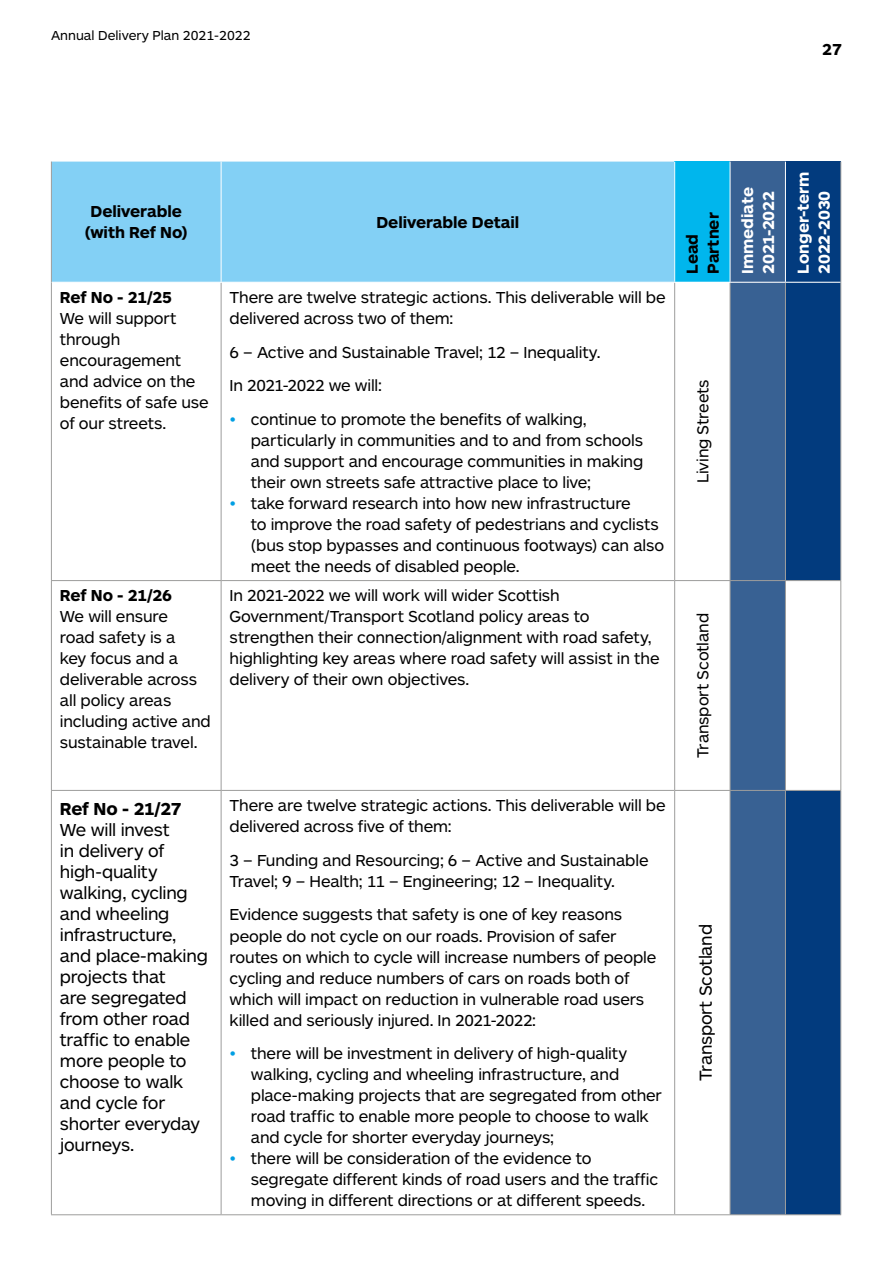
<style>
.page{position:relative;width:893px;height:1263px;background:#fff}
.page>*{position:absolute;margin:0;border:0;box-sizing:border-box;transform-origin:0 0}
.Body{font:18px/21px "ARS Maquette Tr";letter-spacing:-.015em;color:#000}
.Body-2{font:16.5px/21px "ARS Maquette Tr";letter-spacing:-.01em;color:#000}
.Body-3{font:700 16.5px/21px "ARS Maquette Tr";letter-spacing:-.005em;color:#000;text-align:center}
.Body-4{font:700 16.5px "ARS Maquette Tr";letter-spacing:-.01em;color:#fff}
.t1{font:13.5px "ARS Maquette Tr";color:#000}
.s1{font-weight:700}
.s2{color:#009fe3}
</style>
<div class="page">
<div style="left:52px;top:162px;width:622px;height:120px;background:#83d0f5"></div>
<div style="left:675px;top:162px;width:55px;height:120px;background:#00b6ed"></div>
<div style="left:730px;top:162px;width:55px;height:120px;background:#386193"></div>
<div style="left:785px;top:162px;width:56px;height:120px;background:#023b7e"></div>
<svg style="left:675px;top:283px;width:55px;height:931px"></svg>
<div style="left:731px;top:283px;width:54px;height:931px;background:#386193"></div>
<svg style="left:786px;top:283px;width:54px;height:931px;fill:#023b7e"></svg>
<hr style="left:51px;top:282px;width:1px;height:298px;background:#9d9d9c">
<hr style="left:221px;top:283px;width:1px;height:297px;background:#9d9d9c">
<hr style="left:674px;top:283px;width:1px;height:297px;background:#9d9d9c">
<hr style="left:730px;top:283px;width:1px;height:297px;background:#9d9d9c">
<hr style="left:785px;top:283px;width:1px;height:297px;background:#9d9d9c">
<hr style="left:840px;top:282px;width:1px;height:298px;background:#9d9d9c">
<hr style="left:51px;top:580px;width:170px;height:1px;background:#9d9d9c">
<hr style="left:51px;top:581px;width:1px;height:209px;background:#9d9d9c">
<hr style="left:221px;top:580px;width:454px;height:1px;background:#9d9d9c">
<hr style="left:221px;top:581px;width:1px;height:209px;background:#9d9d9c">
<hr style="left:675px;top:580px;width:55px;height:1px;background:#9d9d9c">
<hr style="left:674px;top:581px;width:1px;height:209px;background:#9d9d9c">
<hr style="left:730px;top:580px;width:55px;height:1px;background:#9d9d9c">
<hr style="left:730px;top:581px;width:1px;height:209px;background:#9d9d9c">
<hr style="left:785px;top:580px;width:56px;height:1px;background:#9d9d9c">
<hr style="left:785px;top:581px;width:1px;height:209px;background:#9d9d9c">
<hr style="left:840px;top:581px;width:1px;height:209px;background:#9d9d9c">
<hr style="left:51px;top:790px;width:170px;height:1px;background:#9d9d9c">
<hr style="left:51px;top:791px;width:1px;height:423px;background:#9d9d9c">
<hr style="left:221px;top:790px;width:454px;height:1px;background:#9d9d9c">
<hr style="left:221px;top:791px;width:1px;height:423px;background:#9d9d9c">
<hr style="left:675px;top:790px;width:55px;height:1px;background:#9d9d9c">
<hr style="left:674px;top:791px;width:1px;height:423px;background:#9d9d9c">
<hr style="left:730px;top:790px;width:55px;height:1px;background:#9d9d9c">
<hr style="left:730px;top:791px;width:1px;height:423px;background:#9d9d9c">
<hr style="left:785px;top:790px;width:56px;height:1px;background:#9d9d9c">
<hr style="left:785px;top:791px;width:1px;height:423px;background:#9d9d9c">
<hr style="left:840px;top:791px;width:1px;height:423px;background:#9d9d9c">
<hr style="left:51px;top:1214px;width:170px;height:1px;background:#9d9d9c">
<hr style="left:221px;top:1214px;width:454px;height:1px;background:#9d9d9c">
<hr style="left:675px;top:1214px;width:55px;height:1px;background:#9d9d9c">
<hr style="left:730px;top:1214px;width:55px;height:1px;background:#9d9d9c">
<hr style="left:785px;top:1214px;width:56px;height:1px;background:#9d9d9c">
<hr style="left:51px;top:162px;width:1px;height:120px;background:#9d9d9c">
<hr style="left:840px;top:162px;width:1px;height:120px;background:#9d9d9c">
<hr style="left:221px;top:162px;width:1px;height:120px;background:#fff">
<hr style="left:730px;top:162px;width:1px;height:120px;background:#fff">
<hr style="left:785px;top:162px;width:1px;height:120px;background:#fff">
<p class="t1" style="left:51px;top:28px;width:201px">Annual Delivery Plan 2021-2022</p>
<p class="Body-3" style="left:822px;top:39px;width:21px">27</p>
<p class="Body-3" style="left:85px;top:201px;width:104px">Deliverable (with Ref No)</p>
<p class="Body-3" style="left:377px;top:212px;width:144px">Deliverable Detail</p>
<p class="Body-3" style="left:682px;top:274px;width:63px;text-align:left;rotate:-90deg">Lead<br>Partner</p>
<p class="Body-2" style="left:60px;top:287px;width:150px"><span class="s1">Ref No - 21/25<br></span>We will support through encouragement and advice on the benefits of safe use of our streets.</p>
<p class="Body-2" style="left:230px;top:287px;width:438px">There are twelve strategic actions. This deliverable will be delivered across two of them:</p>
<p class="Body-2" style="left:230px;top:341px;width:372px">6 – Active and Sustainable Travel; 12 – Inequality.</p>
<p class="Body-2" style="left:230px;top:375px;width:154px">In 2021-2022 we will:</p>
<p class="Body-2" style="left:251px;top:409px;width:394px;text-indent:-21px"><span class="s2">•</span> continue to promote the benefits of walking, particularly in communities and to and from schools and support and encourage communities in making their own streets safe attractive place to live;</p>
<p class="Body-2" style="left:251px;top:493px;width:415px;text-indent:-21px"><span class="s2">•</span> take forward research into how new infrastructure<br>to improve the road safety of pedestrians and cyclists (bus stop bypasses and continuous footways) can also meet the needs of disabled people.</p>
<p class="Body-2" style="left:60px;top:585px;width:152px"><span class="s1">Ref No - 21/26<br></span>We will ensure<br>road safety is a<br>key focus and a deliverable across all policy areas including active and sustainable travel.</p>
<p class="Body-2" style="left:230px;top:585px;width:431px">In 2021-2022 we will work will wider Scottish Government/Transport Scotland policy areas to strengthen their connection/alignment with road safety, highlighting key areas where road safety will assist in the delivery of their own objectives.</p>
<p class="Body" style="left:60px;top:798px;width:149px"><span class="s1">Ref No - 21/27<br></span>We will invest<br>in delivery of high-quality walking, cycling and wheeling infrastructure, and place-making projects that<br>are segregated from other road traffic to enable more people to choose to walk and cycle for shorter everyday journeys.</p>
<p class="Body-2" style="left:230px;top:795px;width:438px">There are twelve strategic actions. This deliverable will be delivered across five of them:</p>
<p class="Body-2" style="left:230px;top:849px;width:421px">3 – Funding and Resourcing; 6 – Active and Sustainable<br>Travel; 9 – Health; 11 – Engineering; 12 – Inequality.</p>
<p class="Body-2" style="left:230px;top:904px;width:428px">Evidence suggests that safety is one of key reasons people do not cycle on our roads. Provision of safer routes on which to cycle will increase numbers of people cycling and reduce numbers of cars on roads both of which will impact on reduction in vulnerable road users killed and seriously injured. In 2021-2022:</p>
<p class="Body-2" style="left:251px;top:1043px;width:412px;text-indent:-21px"><span class="s2">•</span> there will be investment in delivery of high-quality walking, cycling and wheeling infrastructure, and place-making projects that are segregated from other road traffic to enable more people to choose to walk and cycle for shorter everyday journeys;</p>
<p class="Body-2" style="left:251px;top:1148px;width:409px;text-indent:-21px"><span class="s2">•</span> there will be consideration of the evidence to segregate different kinds of road users and the traffic moving in different directions or at different speeds.</p>
<p class="Body-2" style="left:692px;top:483px;width:105px;rotate:-90deg">Living Streets</p>
<p class="Body-2" style="left:692px;top:758px;width:146px;rotate:-90deg">Transport Scotland</p>
<p class="Body" style="left:695px;top:1081px;width:158px;rotate:-90deg">Transport Scotland</p>
<p class="Body-4" style="left:739px;top:274px;width:88px;rotate:-90deg">Immediate</p>
<p class="Body-4" style="left:760px;top:274px;width:84px;rotate:-90deg">2021-2022</p>
<p class="Body-4" style="left:795px;top:274px;width:104px;rotate:-90deg">Longer-term</p>
<p class="Body-4" style="left:816px;top:274px;width:85px;rotate:-90deg">2022-2030</p>
</div>
